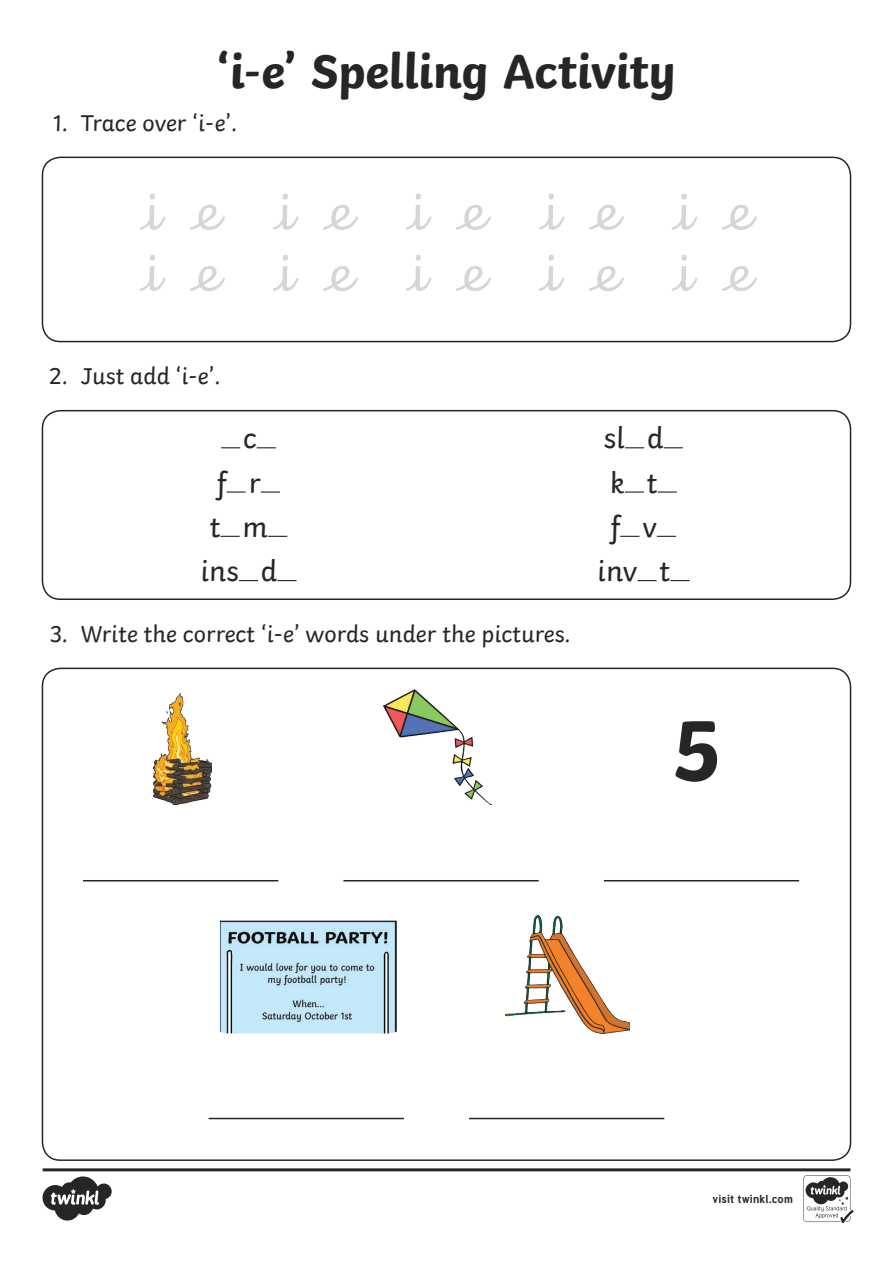
<style>
.page{position:relative;width:893px;height:1263px;background:#fff}
.page>*{position:absolute;margin:0;border:0;box-sizing:border-box;transform-origin:0 0}
.Numbered_Bullets{font:700 90px "Twinkl";color:#282526}
.KS1_Body_Copy{font:51px/61.2px "Twinkl Cursive Looped";color:#d5d6d8}
.Heading_1{font:700 49.5px "Twinkl";letter-spacing:-.01em;color:#282526}
.KS1_Body_Copy-2{font:30px "Twinkl";color:#282526}
.Numbered_Bullets-2{font:24px "Twinkl";color:#282526}
.t1{font:700 11.4px "Tuffy";letter-spacing:.015em;color:#282526}
</style>
<div class="page">
<svg style="left:43px;top:1168px;width:810px;height:55px"></svg>
<div style="left:42px;top:157px;width:809px;height:185px;border:2px solid #282526;border-radius:18px"></div>
<svg style="left:221px;top:447px;width:19px;height:1px"></svg>
<svg style="left:257px;top:447px;width:19px;height:1px"></svg>
<svg style="left:227px;top:491px;width:19px;height:2px"></svg>
<svg style="left:261px;top:491px;width:19px;height:2px"></svg>
<svg style="left:220px;top:536px;width:20px;height:1px"></svg>
<svg style="left:268px;top:536px;width:19px;height:1px"></svg>
<svg style="left:239px;top:580px;width:19px;height:1px"></svg>
<svg style="left:277px;top:580px;width:20px;height:1px"></svg>
<svg style="left:625px;top:447px;width:19px;height:1px"></svg>
<svg style="left:664px;top:447px;width:19px;height:1px"></svg>
<svg style="left:625px;top:491px;width:19px;height:2px"></svg>
<svg style="left:658px;top:491px;width:19px;height:2px"></svg>
<svg style="left:620px;top:536px;width:19px;height:1px"></svg>
<svg style="left:657px;top:536px;width:19px;height:1px"></svg>
<svg style="left:637px;top:580px;width:20px;height:1px"></svg>
<svg style="left:670px;top:580px;width:20px;height:1px"></svg>
<div style="left:42px;top:410px;width:809px;height:190px;border:2px solid #282526;border-radius:18px"></div>
<hr style="left:83px;top:880px;width:195px;height:1px;background:#282526">
<hr style="left:343px;top:880px;width:196px;height:1px;background:#282526">
<hr style="left:604px;top:880px;width:195px;height:1px;background:#282526">
<hr style="left:209px;top:1118px;width:195px;height:1px;background:#282526">
<hr style="left:469px;top:1118px;width:195px;height:1px;background:#282526">
<img style="left:153px;top:693px;width:58px;height:111px">
<img style="left:220px;top:921px;width:177px;height:112px">
<img style="left:384px;top:690px;width:107px;height:114px">
<img style="left:506px;top:916px;width:124px;height:117px">
<p class="Heading_1" style="left:217px;top:31px;width:460px">‘i-e’ Spelling Activity</p>
<p class="Numbered_Bullets-2" style="left:53px;top:104px;width:186px">1. Trace over ‘i-e’.</p>
<p class="KS1_Body_Copy" style="left:140px;top:183px;width:611px">i e i e i e i e i e i e i e i e i e i e</p>
<p class="Numbered_Bullets-2" style="left:49px;top:358px;width:173px">2. Just add ‘i-e’.</p>
<p class="KS1_Body_Copy-2" style="left:243px;top:415px;width:15px">c</p>
<p class="KS1_Body_Copy-2" style="left:217px;top:459px;width:45px">f r</p>
<p class="KS1_Body_Copy-2" style="left:210px;top:504px;width:60px">t m</p>
<p class="KS1_Body_Copy-2" style="left:200px;top:548px;width:79px">ins d</p>
<p class="Numbered_Bullets-2" style="left:50px;top:615px;width:522px">3. Write the correct ‘i-e’ words under the pictures.</p>
<p class="KS1_Body_Copy-2" style="left:604px;top:415px;width:61px">sl d</p>
<p class="KS1_Body_Copy-2" style="left:610px;top:459px;width:49px">k t</p>
<p class="KS1_Body_Copy-2" style="left:611px;top:504px;width:48px">f v</p>
<p class="KS1_Body_Copy-2" style="left:597px;top:548px;width:75px">inv t</p>
<p class="Numbered_Bullets" style="left:673px;top:676px;width:50px">5</p>
<p class="t1" style="left:712px;top:1190px;width:82px">visit twinkl.com</p>
</div>
